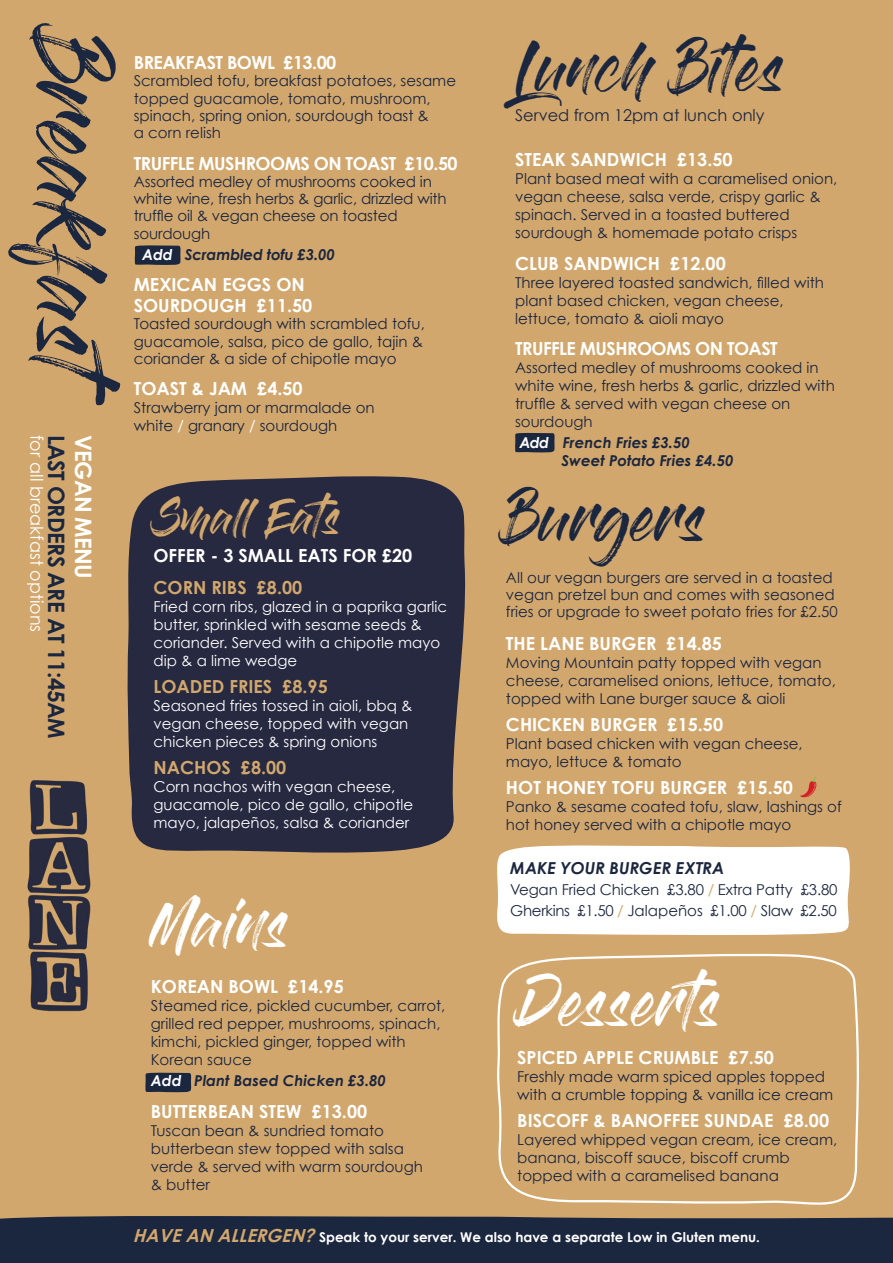
<style>
.page{position:relative;width:893px;height:1263px;background:#fff}
.page>*{position:absolute;margin:0;border:0;box-sizing:border-box;transform-origin:0 0}
.t1{font:72px "Gloss And Bloom";color:#1b263f}
.t2{font:49.5px "Gloss And Bloom";color:#1b263f}
.t3{font:49.5px "Gloss And Bloom";color:#fff}
.t4{font:36px "Gloss And Bloom";color:#d2a76d}
.t5{font:700 22.65px "Century Gothic";letter-spacing:-.03em;color:#1b263f}
.t6{font:700 22.65px "Century Gothic";letter-spacing:-.03em;color:#fff}
.t7{font:700 18px "Century Gothic";color:#fff}
.t8{font:700 18px "Century Gothic";letter-spacing:-.03em;color:#fff}
.t9{font:700 18px "Century Gothic";color:#d2a76d}
.t10{font:17.55px "Century Gothic";color:#fff}
.t11{font:italic 700 16.5px "Century Gothic";color:#1b263f}
.t12{font:16.2px "Century Gothic";color:#1b263f}
.t13{font:15px/18px "Century Gothic";color:#1b263f}
.t14{font:15px "Century Gothic";color:#fff}
.t15{font:italic 700 15px "Century Gothic";color:#1b263f}
.t16{font:15px "Century Gothic";letter-spacing:-.02em;color:#1b263f}
.t17{font:700 13.5px "Century Gothic";color:#fff}
.s1{color:#fff}
.s2{color:#d2a76d}
.s3{font-style:italic;font-size:18px;color:#d2a76d}
</style>
<div class="page">
<div style="left:0;top:0;width:893px;height:1211px;background:#d2a76d"></div>
<svg style="left:135px;top:245px;width:46px;height:21px"></svg>
<svg style="left:145px;top:1072px;width:47px;height:21px"></svg>
<svg style="left:0;top:1211px;width:893px;height:52px;background:#272e42"></svg>
<img style="left:22px;top:767px;width:82px;height:266px">
<svg style="left:126px;top:475px;width:343px;height:380px;background:#313143"></svg>
<svg style="left:494px;top:842px;width:357px;height:96px"></svg>
<svg style="left:800px;top:777px;width:17px;height:21px"></svg>
<div style="left:495px;top:924px;width:366px;height:294px;background:#d2a76d"></div>
<svg style="left:515px;top:432px;width:40px;height:21px"></svg>
<p class="t1" style="left:104px;top:34px;width:389px;rotate:90deg">Breakfast</p>
<p class="t10" style="left:47px;top:435px;width:199px;rotate:90deg">for all breakfast options</p>
<p class="t5" style="left:71px;top:435px;width:305px;rotate:90deg">LAST ORDERS ARE AT 11:45AM</p>
<p class="t6" style="left:98px;top:435px;width:146px;rotate:90deg">VEGAN MENU</p>
<p class="t8" style="left:134px;top:51px;width:204px">BREAKFAST BOWL £13.00</p>
<p class="t13" style="left:134px;top:72px;width:324px;line-height:17.2px">Scrambled tofu, breakfast potatoes, sesame topped guacamole, tomato, mushroom, spinach, spring onion, sourdough toast &amp;</p>
<p class="t13" style="left:134px;top:123px;width:89px">a corn relish</p>
<p class="t8" style="left:134px;top:152px;width:325px">TRUFFLE MUSHROOMS ON TOAST £10.50</p>
<p class="t13" style="left:134px;top:173px;width:314px;line-height:17.2px">Assorted medley of mushrooms cooked in white wine, fresh herbs &amp; garlic, drizzled with truffle oil &amp; vegan cheese on toasted</p>
<p class="t13" style="left:134px;top:224px;width:78px">sourdough</p>
<p class="t15" style="left:142px;top:244px;width:194px"><span class="s1">Add</span> Scrambled tofu £3.00</p>
<p class="t7" style="left:134px;top:273px;width:172px">MEXICAN EGGS ON</p>
<p class="t7" style="left:134px;top:294px;width:180px">SOURDOUGH £11.50</p>
<p class="t13" style="left:134px;top:315px;width:293px;line-height:17.2px">Toasted sourdough with scrambled tofu, guacamole, salsa, pico de gallo, tajin &amp;</p>
<p class="t13" style="left:134px;top:349px;width:264px">coriander &amp; a side of chipotle mayo</p>
<p class="t7" style="left:134px;top:377px;width:170px">TOAST &amp; JAM £4.50</p>
<p class="t13" style="left:134px;top:398px;width:242px">Strawberry jam or marmalade on</p>
<p class="t13" style="left:134px;top:416px;width:205px">white <span class="s1">/</span> granary <span class="s1">/</span> sourdough</p>
<p class="t4" style="left:153px;top:500px;width:194px">Small Eats</p>
<p class="t7" style="left:153px;top:544px;width:260px">OFFER - 3 SMALL EATS FOR £20</p>
<p class="t9" style="left:153px;top:576px;width:150px">CORN RIBS £8.00</p>
<p class="t14" style="left:153px;top:597px;width:295px">Fried corn ribs, glazed in a paprika garlic</p>
<p class="t14" style="left:153px;top:615px;width:270px">butter, sprinkled with sesame seeds &amp;</p>
<p class="t14" style="left:153px;top:633px;width:288px">coriander. Served with a chipotle mayo</p>
<p class="t14" style="left:153px;top:651px;width:145px">dip &amp; a lime wedge</p>
<p class="t9" style="left:153px;top:675px;width:176px">LOADED FRIES £8.95</p>
<p class="t14" style="left:153px;top:696px;width:261px">Seasoned fries tossed in aioli, bbq &amp;</p>
<p class="t14" style="left:153px;top:714px;width:256px">vegan cheese, topped with vegan</p>
<p class="t14" style="left:153px;top:732px;width:225px">chicken pieces &amp; spring onions</p>
<p class="t9" style="left:153px;top:756px;width:134px">NACHOS £8.00</p>
<p class="t14" style="left:153px;top:777px;width:243px">Corn nachos with vegan cheese,</p>
<p class="t14" style="left:153px;top:795px;width:261px">guacamole, pico de gallo, chipotle</p>
<p class="t14" style="left:153px;top:813px;width:257px">mayo, jalapeños, salsa &amp; coriander</p>
<p class="t3" style="left:151px;top:901px;width:139px">Mains</p>
<p class="t7" style="left:151px;top:975px;width:194px">KOREAN BOWL £14.95</p>
<p class="t13" style="left:151px;top:997px;width:296px">Steamed rice, pickled cucumber, carrot,</p>
<p class="t13" style="left:151px;top:1015px;width:291px">grilled red pepper, mushrooms, spinach,</p>
<p class="t13" style="left:151px;top:1033px;width:256px">kimchi, pickled ginger, topped with</p>
<p class="t13" style="left:151px;top:1051px;width:103px">Korean sauce</p>
<p class="t15" style="left:151px;top:1071px;width:237px"><span class="s1">Add</span> Plant Based Chicken £3.80</p>
<p class="t7" style="left:151px;top:1100px;width:218px">BUTTERBEAN STEW £13.00</p>
<p class="t13" style="left:151px;top:1121px;width:235px">Tuscan bean &amp; sundried tomato</p>
<p class="t13" style="left:151px;top:1139px;width:255px">butterbean stew topped with salsa</p>
<p class="t13" style="left:151px;top:1157px;width:274px">verde &amp; served with warm sourdough</p>
<p class="t13" style="left:151px;top:1175px;width:61px">&amp; butter</p>
<p class="t2" style="left:515px;top:45px;width:270px">Lunch Bites</p>
<p class="t12" style="left:515px;top:105px;width:251px">Served from 12pm at lunch only</p>
<p class="t7" style="left:515px;top:148px;width:219px">STEAK SANDWICH £13.50</p>
<p class="t13" style="left:515px;top:169px;width:324px">Plant based meat with a caramelised onion, vegan cheese, salsa verde, crispy garlic &amp;</p>
<p class="t13" style="left:515px;top:205px;width:276px">spinach. Served in a toasted buttered</p>
<p class="t13" style="left:515px;top:223px;width:284px">sourdough &amp; homemade potato crisps</p>
<p class="t7" style="left:515px;top:252px;width:212px">CLUB SANDWICH £12.00</p>
<p class="t13" style="left:515px;top:273px;width:310px">Three layered toasted sandwich, filled with plant based chicken, vegan cheese,</p>
<p class="t13" style="left:515px;top:309px;width:211px">lettuce, tomato &amp; aioli mayo</p>
<p class="t8" style="left:515px;top:337px;width:325px">TRUFFLE MUSHROOMS ON TOAST <span class="s2">£10.50</span></p>
<p class="t13" style="left:515px;top:358px;width:321px">Assorted medley of mushrooms cooked in white wine, fresh herbs &amp; garlic, drizzled with truffle &amp; served with vegan cheese on</p>
<p class="t13" style="left:515px;top:412px;width:79px">sourdough</p>
<p class="t15" style="left:519px;top:433px;width:172px"><span class="s1">Add</span> French Fries £3.50</p>
<p class="t15" style="left:561px;top:451px;width:174px">Sweet Potato Fries £4.50</p>
<p class="t2" style="left:506px;top:495px;width:201px">Burgers</p>
<p class="t13" style="left:506px;top:568px;width:328px">All our vegan burgers are served in a toasted</p>
<p class="t13" style="left:506px;top:586px;width:333px;line-height:17.2px">vegan pretzel bun and comes with seasoned fries or upgrade to sweet potato fries for £2.50</p>
<p class="t7" style="left:506px;top:633px;width:218px">THE LANE BURGER £14.85</p>
<p class="t13" style="left:506px;top:654px;width:331px">Moving Mountain patty topped with vegan cheese, caramelised onions, lettuce, tomato, topped with Lane burger sauce &amp; aioli</p>
<p class="t7" style="left:506px;top:714px;width:219px">CHICKEN BURGER £15.50</p>
<p class="t13" style="left:506px;top:735px;width:298px">Plant based chicken with vegan cheese,</p>
<p class="t13" style="left:506px;top:753px;width:177px">mayo, lettuce &amp; tomato</p>
<p class="t7" style="left:506px;top:777px;width:288px">HOT HONEY TOFU BURGER £15.50</p>
<p class="t13" style="left:506px;top:798px;width:337px">Panko &amp; sesame coated tofu, slaw, lashings of hot honey served with a chipotle mayo</p>
<p class="t11" style="left:510px;top:857px;width:216px">MAKE YOUR BURGER EXTRA</p>
<p class="t13" style="left:510px;top:880px;width:329px">Vegan Fried Chicken £3.80 <span class="s2">/</span> Extra Patty £3.80</p>
<p class="t16" style="left:510px;top:901px;width:328px">Gherkins £1.50 <span class="s2">/</span> Jalapeños £1.00 <span class="s2">/</span> Slaw £2.50</p>
<p class="t3" style="left:522px;top:980px;width:207px">Desserts</p>
<p class="t7" style="left:517px;top:1046px;width:258px">SPICED APPLE CRUMBLE £7.50</p>
<p class="t13" style="left:517px;top:1067px;width:309px">Freshly made warm spiced apples topped</p>
<p class="t13" style="left:517px;top:1085px;width:318px">with a crumble topping &amp; vanilla ice cream</p>
<p class="t7" style="left:517px;top:1109px;width:313px">BISCOFF &amp; BANOFFEE SUNDAE £8.00</p>
<p class="t13" style="left:517px;top:1130px;width:322px">Layered whipped vegan cream, ice cream,</p>
<p class="t13" style="left:517px;top:1148px;width:274px">banana, biscoff sauce, biscoff crumb</p>
<p class="t13" style="left:517px;top:1166px;width:263px">topped with a caramelised banana</p>
<p class="t17" style="left:133px;top:1229px;width:628px"><span class="s3">HAVEAN ALLERGEN?</span>Speak to your server. We also have a separate Low in Gluten menu.</p>
</div>
